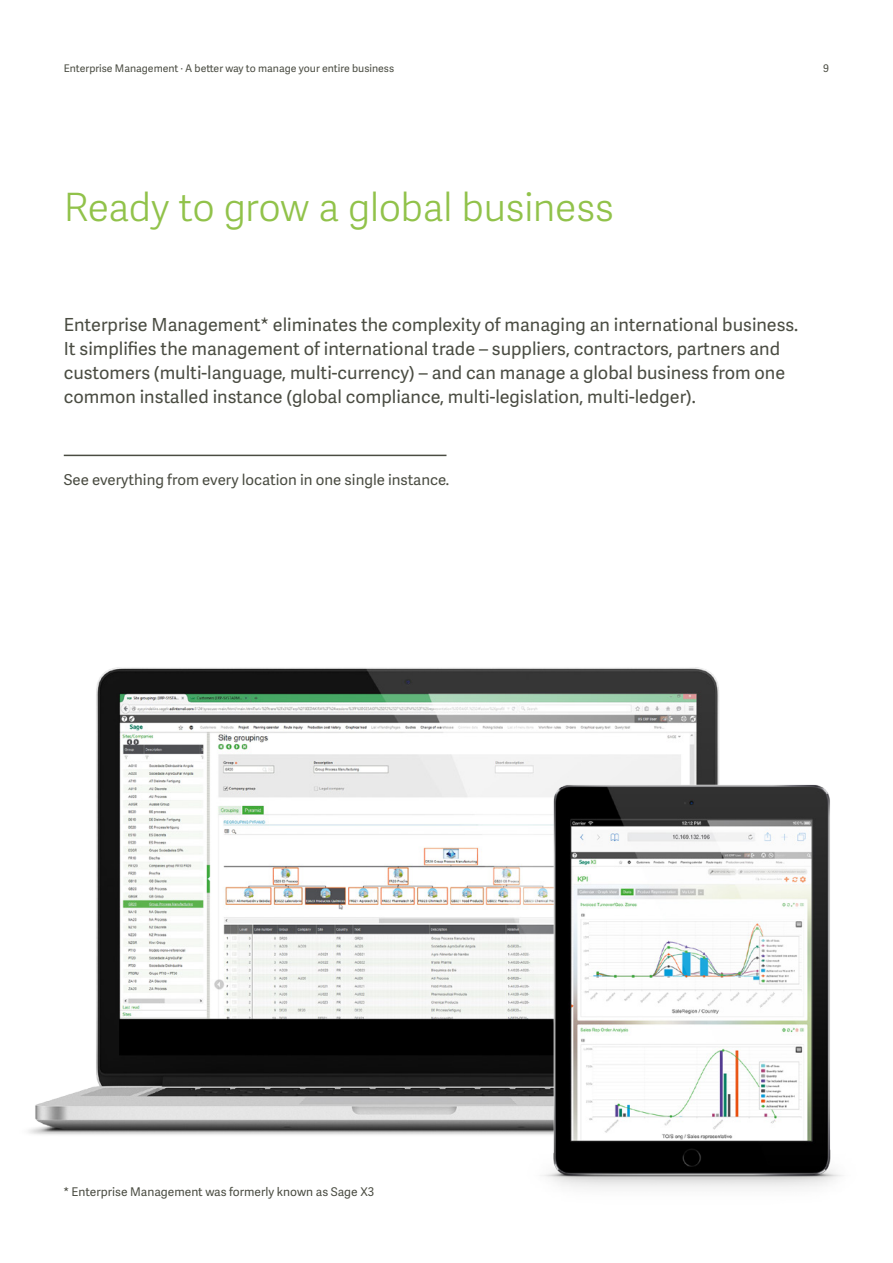
<style>
.page{position:relative;width:893px;height:1263px;background:#fff}
.page>*{position:absolute;margin:0;border:0;box-sizing:border-box;transform-origin:0 0}
.t1{font:39px "Adelle Sans SAGE Lt";letter-spacing:-.01em;color:#91c24a}
.t2{font:18px/24px "Adelle Sans SAGE";color:#4a4c42}
.t3{font:15px "Adelle Sans SAGE";color:#4a4c42}
.t4{font:12px "Adelle Sans SAGE";color:#4a4c42}
.t5{font:10.5px "Adelle Sans SAGE";color:#4a4c42}
</style>
<div class="page">
<img style="left:28px;top:667px;width:691px;height:468px">
<img style="left:424px;top:730px;width:418px;height:458px">
<hr style="left:64px;top:455px;width:382px;height:1px;background:#4a4c42">
<p class="t5" style="left:64px;top:61px;width:332px">Enterprise Management · A better way to manage your entire business</p>
<p class="t5" style="left:823px;top:61px;width:7px">9</p>
<h1 class="t1" style="left:64px;top:179px;width:552px">Ready to grow a global business</h1>
<p class="t2" style="left:64px;top:312px;width:736px">Enterprise Management* eliminates the complexity of managing an international business.<br>It simplifies the management of international trade – suppliers, contractors, partners and customers (multi-language, multi-currency) – and can manage a global business from one common installed instance (global compliance, multi-legislation, multi-ledger).</p>
<p class="t3" style="left:64px;top:469px;width:387px">See everything from every location in one single instance.</p>
<p class="t4" style="left:63px;top:1184px;width:312px">* Enterprise Management was formerly known as Sage X3</p>
</div>
